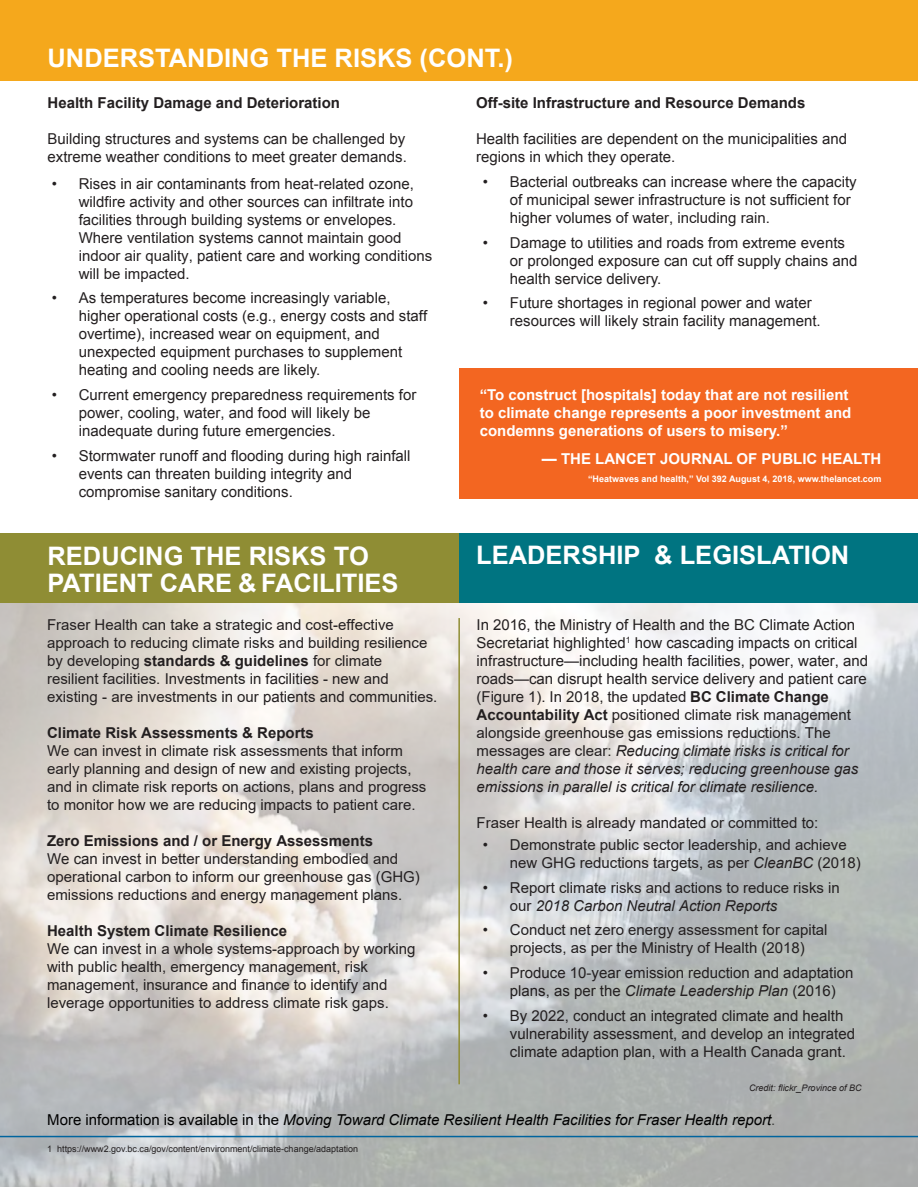
<style>
.page{position:relative;width:918px;height:1188px;background:#fff}
.page>*{position:absolute;margin:0;border:0;box-sizing:border-box;transform-origin:0 0}
.H1{font:700 25.5px/27px "Arial";color:#fff}
.t1{font:15px/18px "Arial";color:#231f20}
.callout{font:700 15px/18px "Arial";color:#fff}
.captions_and_endnote{font:italic 15px "Arial";color:#000}
.t2{font:700 15px "Arial";color:#231f20}
.captions_and_endnote-2{font:9px "Arial";color:#231f20}
.callout-2{font:700 9px "Arial";color:#fff}
.captions_and_endnote-3{font:italic 9px "Arial";color:#231f20}
.s1{font-style:inherit}
.s2{font-weight:700}
.s3{font-style:italic}
.s4{font-style:normal}
.s5{font-style:normal;color:#404040}
</style>
<div class="page">
<img style="left:0;top:602px;width:918px;height:585px">
<div style="left:459px;top:368px;width:459px;height:130px;background:#f36621"></div>
<hr style="left:0;top:1136px;width:918px;height:1px;background:#00649e">
<div style="left:0;top:0;width:918px;height:80px;background:#f5a81c"></div>
<div style="left:0;top:533px;width:459px;height:69px;background:#8f8d34"></div>
<div style="left:459px;top:533px;width:459px;height:69px;background:#007481"></div>
<hr style="left:458px;top:618px;width:2px;height:466px;background:#8f8d34">
<p class="H1" style="left:48px;top:46px;width:467px">UNDERSTANDING THE RISKS (CONT.)</p>
<h3 class="t2" style="left:48px;top:92px;width:294px">Health Facility Damage and Deterioration</h3>
<h3 class="t1" style="left:48px;top:130px;width:361px">Building structures <span class="s1">and systems</span> can be <span class="s1">challenged</span> by extreme weather conditions to meet greater demands.</h3>
<p class="t1" style="left:79px;top:174px;width:355px;text-indent:-27px">• Rises in air contaminants from heat-related ozone, wildfire activity and other sources can infiltrate into facilities through building systems or envelopes.<br>Where <span class="s1">ventilation</span> systems cannot <span class="s1">maintain good indoor air quality</span>, patient care and <span class="s1">working conditions </span>will be impacted.</p>
<p class="t1" style="left:79px;top:289px;width:350px;text-indent:-27px">• As temperatures become increasingly variable, higher operational costs (e.g., energy costs and staff overtime), increased wear on equipment, and unexpected equipment purchases to supplement heating and cooling needs are likely.</p>
<p class="t1" style="left:79px;top:386px;width:339px;text-indent:-27px">• Current emergency preparedness requirements for power, cooling, water, and food will likely be inadequate during future emergencies.</p>
<p class="t1" style="left:79px;top:447px;width:333px;text-indent:-27px">• Stormwater runoff and flooding during high rainfall events can threaten building integrity and compromise sanitary conditions.</p>
<h3 class="t2" style="left:476px;top:93px;width:331px">Off-site Infrastructure and Resource Demands</h3>
<p class="t1" style="left:476px;top:130px;width:373px">Health facilities are dependent on the municipalities and regions in which they operate.</p>
<p class="t1" style="left:510px;top:173px;width:348px;text-indent:-27px">• Bacterial outbreaks can increase where the capacity of municipal sewer infrastructure is not sufficient for higher volumes of water, including rain.</p>
<p class="t1" style="left:510px;top:233px;width:349px;text-indent:-27px">• Damage to utilities and roads from extreme events or prolonged exposure can cut off supply chains and health service delivery.</p>
<p class="t1" style="left:510px;top:294px;width:312px;text-indent:-27px">• Future shortages in regional power and water resources will likely strain facility management.</p>
<p class="callout" style="left:480px;top:386px;width:373px">“To construct [hospitals] today that are not resilient to climate change represents a poor investment and condemns generations of users to misery.”</p>
<p class="callout" style="left:542px;top:451px;width:341px">— THE LANCET JOURNAL OF PUBLIC HEALTH</p>
<p class="callout-2" style="left:588px;top:473px;width:295px">“Heatwaves and health,” Vol 392 August 4, 2018, www.thelancet.com</p>
<p class="H1" style="left:48px;top:543px;width:352px">REDUCING THE RISKS TO<br>PATIENT CARE &amp; FACILITIES</p>
<p class="H1" style="left:476px;top:543px;width:375px">LEADERSHIP &amp; LEGISLATION</p>
<p class="t1" style="left:477px;top:616px;width:393px">In 2016, the Ministry of Health and the BC Climate Action Secretariat highlighted<sup>1</sup> how cascading impacts on critical infrastructure—including health facilities, power, water, and roads—can disrupt health service delivery and patient care (Figure 1). In 2018, the updated <span class="s2">BC Climate Change Accountability Act</span> positioned climate risk management alongside greenhouse gas emissions reductions. The messages are clear: <span class="s3">Reducing climate risks is critical for health care and those it serves; reducing greenhouse gas emissions in parallel is critical for climate resilience.</span></p>
<p class="t1" style="left:477px;top:814px;width:343px">Fraser Health is already mandated or committed to:</p>
<p class="t1" style="left:510px;top:836px;width:353px;text-indent:-27px">• Demonstrate public sector leadership, and achieve new GHG reductions targets, as per <span class="s3">CleanBC</span> (2018)</p>
<p class="t1" style="left:510px;top:878px;width:332px;text-indent:-27px">• Report climate risks and actions to reduce risks in our <span class="s3">2018 Carbon Neutral Action Reports</span></p>
<p class="t1" style="left:483px;top:921px;width:346px;text-align:center">• Conduct net zero energy assessment for capital projects, as per the Ministry of Health (2018)</p>
<p class="t1" style="left:510px;top:964px;width:345px;text-indent:-27px">• Produce 10-year emission reduction and adaptation plans, as per the <span class="s3">Climate Leadership Plan</span> (2016)</p>
<p class="t1" style="left:510px;top:1007px;width:347px;text-indent:-27px">• By 2022, conduct an integrated climate and health vulnerability assessment, and develop an integrated climate adaption plan, with a Health Canada grant.</p>
<p class="t1" style="left:47px;top:616px;width:392px">Fraser Health can take a strategic and cost-effective approach to reducing climate risks <span class="s1">and</span> building resilience by developing <span class="s2">standards &amp; guidelines</span> for climate resilient facilities. Investments in facilities - new and existing - are investments in our patients and communities.</p>
<p class="t1" style="left:47px;top:724px;width:381px"><span class="s2">Climate Risk Assessments &amp; Reports<br></span>We can invest in climate risk assessments that inform early planning and design of new and existing projects, and in climate risk reports on actions, plans and progress to <span class="s1">monitor how we are reducing</span> impacts to patient care.</p>
<p class="t1" style="left:47px;top:832px;width:374px"><span class="s2">Zero Emissions and / or Energy Assessments<br></span>We can invest in better understanding embodied and operational carbon to inform our greenhouse gas (GHG) emissions reductions and energy management plans.</p>
<p class="t1" style="left:47px;top:922px;width:370px"><span class="s2">Health System Climate Resilience<br></span>We can invest in a whole systems-approach by working with public health, emergency management, risk management, insurance and finance to identify and leverage opportunities to address climate risk gaps.</p>
<p class="captions_and_endnote-3" style="left:749px;top:1082px;width:114px">Credit: flickr_Province of BC</p>
<p class="captions_and_endnote" style="left:47px;top:1110px;width:730px"><span class="s4">More information is available in the</span> Moving Toward Climate Resilient Health Facilities for Fraser Health report<span class="s5">.</span></p>
<p class="captions_and_endnote-2" style="left:47px;top:1143px;width:312px">1 https://www2.gov.bc.ca/gov/content/environment/climate-change/adaptation</p>
</div>
